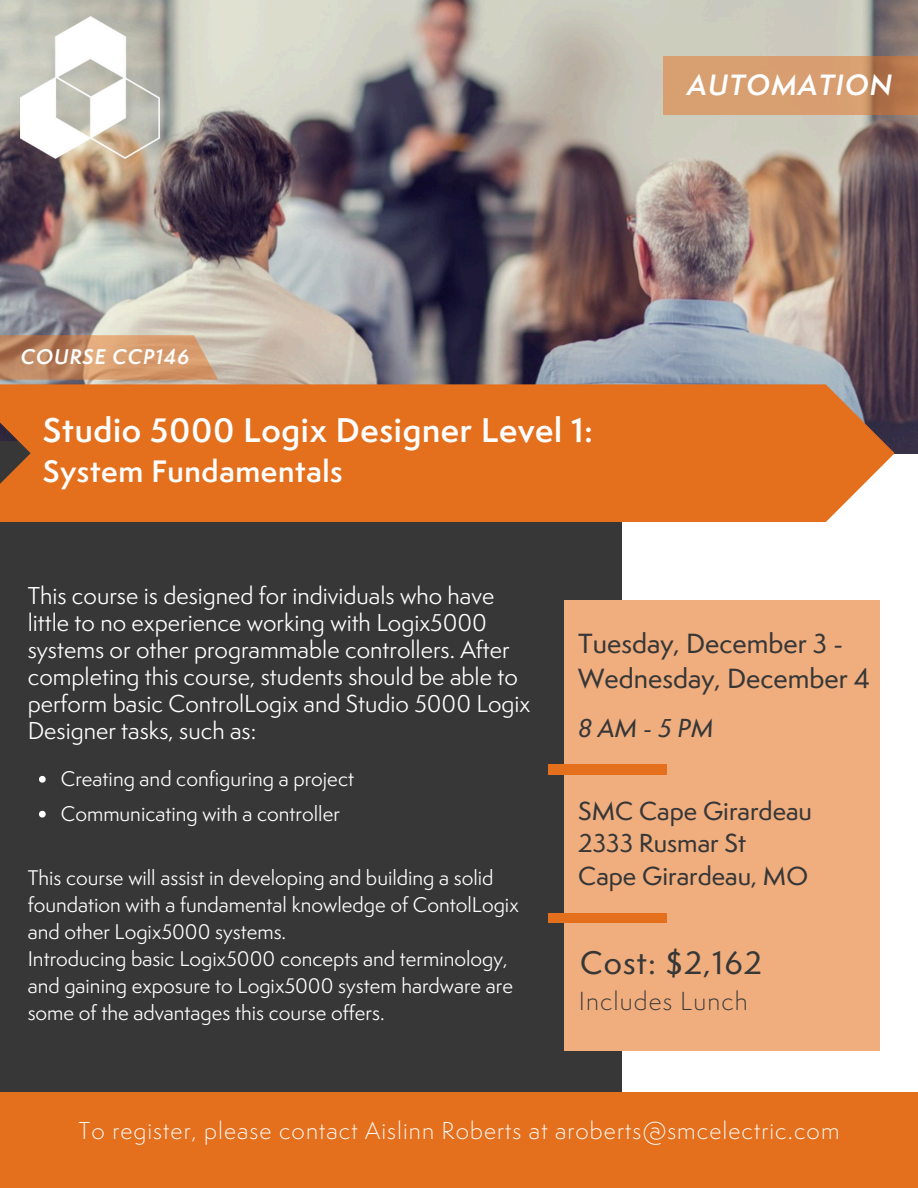
<style>
.page{position:relative;width:918px;height:1188px;background:#fff}
.page>*{position:absolute;margin:0;border:0;box-sizing:border-box;transform-origin:0 0}
.t1{font:600 31.5px "Semplicita Pro";letter-spacing:.02em;color:#fff}
.t2{font:500 30px "Semplicita Pro";letter-spacing:.04em;color:#373737}
.t3{font:600 28.5px "Semplicita Pro";letter-spacing:.02em;color:#fff}
.t4{font:italic 600 27px "Semplicita Pro";letter-spacing:.045em;color:#fff}
.t5{font:500 25.5px/34.8px "Semplicita Pro";color:#373737}
.t6{font:500 24px/32.7px "Semplicita Pro";color:#373737}
.t7{font:300 24px "Semplicita Pro";letter-spacing:.045em;color:#373737}
.t8{font:24px "Semplicita Pro Med It";letter-spacing:.12em;color:#373737}
.t9{font:22.5px/27px "Semplicita Pro";color:#fff}
.t10{font:300 22.5px "Semplicita Pro";letter-spacing:.045em;color:#fff}
.t11{font:19.5px/27px "Semplicita Pro";color:#fff}
.t12{font:italic 600 19.5px "Semplicita Pro";letter-spacing:.045em;color:#fff}
</style>
<div class="page">
<img style="left:0;top:0;width:918px;height:453px">
<svg style="left:663px;top:56px;width:255px;height:59px;background:#d09668"></svg>
<img style="left:21px;top:17px;width:138px;height:141px">
<div style="left:0;top:442px;width:621px;height:746px;background:#373737"></div>
<div style="left:0;top:384px;width:895px;height:138px;background:#e4701e"></div>
<div style="left:565px;top:601px;width:315px;height:450px;background:#f0ae7f"></div>
<div style="left:548px;top:765px;width:119px;height:10px;background:#e4701e"></div>
<div style="left:548px;top:913px;width:119px;height:10px;background:#e4701e"></div>
<div style="left:0;top:1092px;width:918px;height:96px;background:#e4701e"></div>
<svg style="left:0;top:335px;width:218px;height:45px;background:#ca936b"></svg>
<svg style="left:39px;top:776px;width:7px;height:7px"></svg>
<svg style="left:39px;top:811px;width:7px;height:7px"></svg>
<p class="t4" style="left:687px;top:65px;width:206px">AUTOMATION</p>
<h1 class="t12" style="left:21px;top:343px;width:170px">COURSE CCP146</h1>
<p class="t1" style="left:43px;top:407px;width:552px">Studio 5000 Logix Designer Level 1:</p>
<p class="t3" style="left:43px;top:451px;width:301px">System Fundamentals</p>
<h4 class="t9" style="left:28px;top:582px;width:504px">This course is designed for individuals who have little to no experience working with Logix5000 systems or other programmable controllers. After completing this course, students should be able to perform basic ControlLogix and Studio 5000 Logix Designer tasks, such as:</h4>
<h1 class="t11" style="left:61px;top:765px;width:295px">Creating and configuring a project</h1>
<h6 class="t11" style="left:61px;top:800px;width:281px">Communicating with a controller</h6>
<h5 class="t11" style="left:28px;top:864px;width:493px">This course will assist in developing and building a solid foundation with a fundamental knowledge of ContolLogix and other Logix5000 systems.</h5>
<h6 class="t11" style="left:28px;top:945px;width:487px">Introducing basic Logix5000 concepts and terminology, and gaining exposure to Logix5000 system hardware are some of the advantages this course offers.</h6>
<h6 class="t5" style="left:578px;top:626px;width:293px">Tuesday, December 3 -<br>Wednesday, December 4</h6>
<p class="t8" style="left:578px;top:711px;width:137px">8AM-5PM</p>
<p class="t6" style="left:578px;top:794px;width:235px">SMC Cape Girardeau<br>2333 Rusmar St<br>Cape Girardeau, MO</p>
<p class="t2" style="left:580px;top:941px;width:184px">Cost: $2,162</p>
<p class="t7" style="left:579px;top:985px;width:171px">Includes Lunch</p>
<h3 class="t10" style="left:79px;top:1116px;width:762px">To register, please contact Aislinn Roberts at aroberts@smcelectric.com</h3>
</div>
